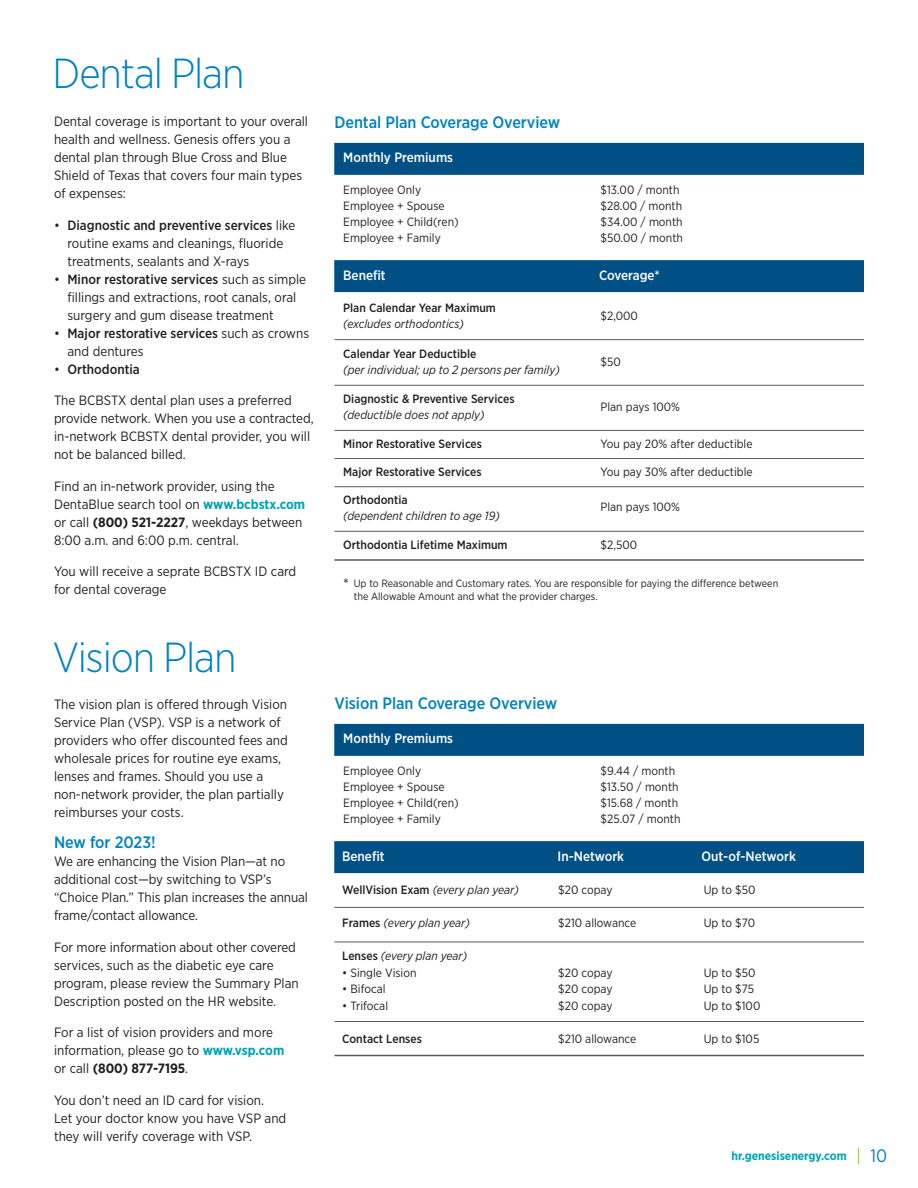
<style>
.page{position:relative;width:918px;height:1188px;background:#fff}
.page>*{position:absolute;margin:0;border:0;box-sizing:border-box;transform-origin:0 0}
.t1{font:300 42px "Gotham Narrow";letter-spacing:-.025em;color:#0082be}
.t2{font:500 16.5px "Gotham Narrow";letter-spacing:-.005em;color:#0082be}
.t3{font:13.5px/18px "Gotham Narrow";color:#231f20}
.t4{font:500 13.5px "Gotham Narrow";color:#fff}
.t5{font:500 13.5px "Gotham Narrow";color:#231f20}
.t6{font:12px/15.8px "Gotham Narrow";color:#231f20}
.t7{font:italic 12px "Gotham Narrow";color:#231f20}
.t8{font:500 12px "Gotham Narrow";color:#231f20}
.t9{font:700 12px "Gotham Narrow";color:#00a4b5}
.t10{font:10.5px/13.5px "Gotham Narrow";color:#231f20}
.s1{font-weight:500}
.s2{font-weight:400}
.s3{font-weight:700;color:#00a4b5}
.s4{font-weight:700}
.s5{font-size:15px}
.s6{font-weight:500;font-style:normal}
.s7{font-weight:400;font-size:18px;color:#94c547}
.s8{font-weight:400;font-size:18px;color:#0082be}
</style>
<div class="page">
<div style="left:334px;top:143px;width:530px;height:32px;background:#005086"></div>
<div style="left:334px;top:724px;width:530px;height:32px;background:#005086"></div>
<div style="left:334px;top:260px;width:530px;height:32px;background:#005086"></div>
<div style="left:334px;top:841px;width:530px;height:32px;background:#005086"></div>
<hr style="left:334px;top:339px;width:530px;height:1px;background:#58595b">
<hr style="left:334px;top:385px;width:530px;height:1px;background:#58595b">
<hr style="left:334px;top:486px;width:530px;height:1px;background:#58595b">
<hr style="left:334px;top:531px;width:530px;height:1px;background:#58595b">
<hr style="left:334px;top:559px;width:530px;height:2px;background:#58595b">
<hr style="left:334px;top:1055px;width:530px;height:1px;background:#58595b">
<hr style="left:334px;top:430px;width:530px;height:1px;background:#58595b">
<hr style="left:334px;top:458px;width:530px;height:1px;background:#58595b">
<hr style="left:334px;top:907px;width:530px;height:1px;background:#58595b">
<hr style="left:334px;top:942px;width:530px;height:1px;background:#58595b">
<hr style="left:334px;top:1021px;width:530px;height:1px;background:#58595b">
<h1 class="t1" style="left:52px;top:47px;width:193px">Dental Plan</h1>
<p class="t3" style="left:54px;top:112px;width:256px">Dental coverage is important to your overall health and wellness. Genesis offers you a dental plan through Blue Cross and Blue Shield of Texas that covers four main types of expenses:</p>
<p class="t3" style="left:68px;top:216px;width:229px;text-indent:-14px">• <span class="s1">Diagnostic and preventive services</span> like routine exams and cleanings, fluoride treatments, sealants and X-rays</p>
<p class="t3" style="left:68px;top:270px;width:240px;text-indent:-14px">• <span class="s1">Minor restorative services</span> such as simple fillings and extractions, root canals, oral surgery and gum disease treatment</p>
<p class="t3" style="left:68px;top:324px;width:243px;text-indent:-14px">• <span class="s1">Major restorative services</span> such as crowns and dentures</p>
<p class="t5" style="left:54px;top:361px;width:87px"><span class="s2">•</span> Orthodontia</p>
<p class="t3" style="left:54px;top:391px;width:261px">The BCBSTX dental plan uses a preferred provide network. When you use a contracted, in-network BCBSTX dental provider, you will not be balanced billed.</p>
<p class="t3" style="left:54px;top:477px;width:253px">Find an in-network provider, using the DentaBlue search tool on <span class="s3">www.bcbstx.com </span>or call <span class="s4">(800) 521-2227</span>, weekdays between 8:00 a.m. and 6:00 p.m. central.</p>
<p class="t3" style="left:54px;top:562px;width:244px">You will receive a seprate BCBSTX ID card for dental coverage</p>
<h1 class="t1" style="left:52px;top:631px;width:186px">Vision Plan</h1>
<p class="t3" style="left:54px;top:695px;width:235px">The vision plan is offered through Vision Service Plan (VSP). VSP is a network of providers who offer discounted fees and wholesale prices for routine eye exams, lenses and frames. Should you use a non-network provider, the plan partially reimburses your costs.</p>
<p class="t2" style="left:54px;top:832px;width:103px">New for 2023!</p>
<p class="t3" style="left:54px;top:852px;width:256px">We are enhancing the Vision Plan—at no additional cost—by switching to VSP’s “Choice Plan.” This plan increases the annual frame/contact allowance.</p>
<p class="t3" style="left:54px;top:938px;width:246px">For more information about other covered services, such as the diabetic eye care program, please review the Summary Plan Description posted on the HR website.</p>
<p class="t3" style="left:54px;top:1023px;width:232px">For a list of vision providers and more information, please go to <span class="s3">www.vsp.com </span>or call <span class="s4">(800) 877-7195</span>.</p>
<p class="t3" style="left:54px;top:1091px;width:234px">You don’t need an ID card for vision.<br>Let your doctor know you have VSP and they will verify coverage with VSP.</p>
<p class="t2" style="left:334px;top:111px;width:227px">Dental Plan Coverage Overview</p>
<p class="t4" style="left:343px;top:149px;width:111px">Monthly Premiums</p>
<p class="t6" style="left:343px;top:182px;width:117px">Employee Only<br>Employee + Spouse<br>Employee + Child(ren)<br>Employee + Family</p>
<p class="t6" style="left:601px;top:182px;width:84px">$13.00 / month $28.00 / month $34.00 / month $50.00 / month</p>
<p class="t4" style="left:343px;top:266px;width:44px">Benefit</p>
<p class="t4" style="left:599px;top:266px;width:62px">Coverage*</p>
<p class="t8" style="left:343px;top:300px;width:154px">Plan Calendar Year Maximum</p>
<p class="t7" style="left:343px;top:316px;width:122px">(excludes orthodontics)</p>
<p class="t8" style="left:343px;top:346px;width:135px">Calendar Year Deductible</p>
<p class="t7" style="left:343px;top:362px;width:218px">(per individual; up to 2 persons per family)</p>
<p class="t8" style="left:343px;top:391px;width:173px">Diagnostic &amp; Preventive Services</p>
<p class="t7" style="left:343px;top:407px;width:143px">(deductible does not apply)</p>
<p class="t8" style="left:343px;top:436px;width:140px">Minor Restorative Services</p>
<p class="t8" style="left:343px;top:464px;width:140px">Major Restorative Services</p>
<p class="t8" style="left:343px;top:493px;width:66px">Orthodontia</p>
<p class="t7" style="left:343px;top:509px;width:158px">(dependent children to age 19)</p>
<p class="t8" style="left:343px;top:537px;width:166px">Orthodontia Lifetime Maximum</p>
<p class="t6" style="left:601px;top:308px;width:39px">$2,000</p>
<p class="t6" style="left:601px;top:354px;width:22px">$50</p>
<p class="t6" style="left:601px;top:399px;width:81px">Plan pays 100%</p>
<p class="t6" style="left:601px;top:435px;width:154px">You pay 20% after deductible</p>
<p class="t6" style="left:601px;top:463px;width:154px">You pay 30% after deductible</p>
<p class="t6" style="left:601px;top:499px;width:81px">Plan pays 100%</p>
<p class="t6" style="left:601px;top:537px;width:38px">$2,500</p>
<p class="t10" style="left:354px;top:576px;width:426px;text-indent:-11px"><span class="s5">*</span> Up to Reasonable and Customary rates. You are responsible for paying the difference between the Allowable Amount and what the provider charges.</p>
<p class="t2" style="left:334px;top:692px;width:224px">Vision Plan Coverage Overview</p>
<p class="t4" style="left:343px;top:730px;width:111px">Monthly Premiums</p>
<p class="t6" style="left:343px;top:763px;width:117px">Employee Only<br>Employee + Spouse<br>Employee + Child(ren)<br>Employee + Family</p>
<p class="t6" style="left:601px;top:763px;width:81px">$9.44 / month $13.50 / month $15.68 / month $25.07 / month</p>
<p class="t4" style="left:342px;top:847px;width:44px">Benefit</p>
<p class="t4" style="left:558px;top:847px;width:68px">In-Network</p>
<p class="t4" style="left:701px;top:847px;width:96px">Out-of-Network</p>
<p class="t7" style="left:342px;top:882px;width:178px"><span class="s6">WellVision Exam</span> (every plan year)</p>
<p class="t6" style="left:558px;top:882px;width:56px">$20 copay</p>
<p class="t6" style="left:704px;top:882px;width:53px">Up to $50</p>
<p class="t7" style="left:342px;top:915px;width:129px"><span class="s6">Frames</span> (every plan year)</p>
<p class="t6" style="left:558px;top:915px;width:80px">$210 allowance</p>
<p class="t6" style="left:704px;top:915px;width:53px">Up to $70</p>
<p class="t7" style="left:342px;top:948px;width:127px"><span class="s6">Lenses</span> (every plan year)</p>
<p class="t6" style="left:342px;top:964px;width:76px">• Single Vision</p>
<p class="t6" style="left:558px;top:964px;width:56px">$20 copay</p>
<p class="t6" style="left:704px;top:964px;width:53px">Up to $50</p>
<p class="t6" style="left:342px;top:981px;width:45px">• Bifocal</p>
<p class="t6" style="left:558px;top:981px;width:56px">$20 copay</p>
<p class="t6" style="left:704px;top:981px;width:52px">Up to $75</p>
<p class="t6" style="left:342px;top:997px;width:47px">• Trifocal</p>
<p class="t6" style="left:558px;top:997px;width:56px">$20 copay</p>
<p class="t6" style="left:704px;top:997px;width:58px">Up to $100</p>
<p class="t8" style="left:342px;top:1031px;width:81px">Contact Lenses</p>
<p class="t6" style="left:558px;top:1030px;width:80px">$210 allowance</p>
<p class="t6" style="left:704px;top:1030px;width:57px">Up to $105</p>
<p class="t9" style="left:732px;top:1148px;width:157px">hr.genesisenergy.com <span class="s7">|</span> <span class="s8">10</span></p>
</div>
